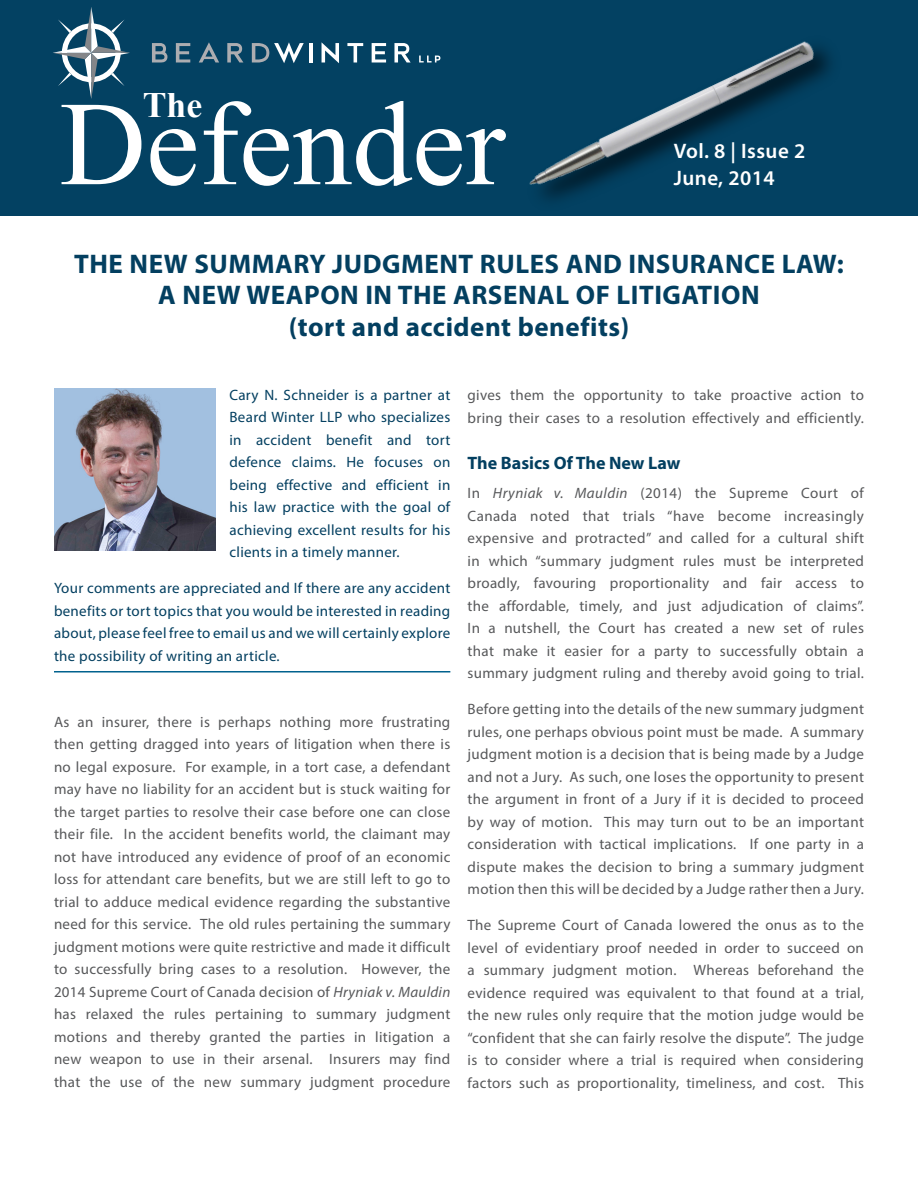
<style>
.page{position:relative;width:918px;height:1188px;background:#fff}
.page>*{position:absolute;margin:0;border:0;box-sizing:border-box;transform-origin:0 0}
.t1{font:119.85px "Times New Roman";color:#fff}
.t2{font:700 35.7px "Times New Roman";color:#fff}
.t3{font:700 27px/31.5px "Myriad Pro";letter-spacing:.02em;color:#033f60;text-align:center}
.t4{font:600 21px/27px "Myriad Pro";letter-spacing:.02em;color:#fff}
.Heading{font:700 18px "Myriad Pro";color:#033f60}
.t5{font:15px/22.5px "Myriad Pro";letter-spacing:.02em;color:#57585a;text-align:justify}
.t6{font:15px/22.5px "Myriad Pro";letter-spacing:.02em;color:#033f60;text-align:justify}
.s1{font-style:italic}
</style>
<div class="page">
<hr style="left:54px;top:671px;width:396px;height:2px;background:#00628e">
<div style="left:0;top:0;width:918px;height:216px;background:#034162"></div>
<img style="left:529px;top:41px;width:296px;height:159px">
<svg style="left:53px;top:7px;width:77px;height:92px"></svg>
<svg style="left:152px;top:43px;width:15px;height:20px"></svg>
<svg style="left:176px;top:43px;width:14px;height:19px"></svg>
<svg style="left:199px;top:42px;width:20px;height:21px"></svg>
<svg style="left:227px;top:43px;width:16px;height:19px"></svg>
<svg style="left:252px;top:42px;width:52px;height:21px"></svg>
<hr style="left:310px;top:43px;width:3px;height:20px;background:#fff">
<svg style="left:322px;top:43px;width:17px;height:20px"></svg>
<svg style="left:347px;top:43px;width:16px;height:19px"></svg>
<svg style="left:372px;top:43px;width:14px;height:19px"></svg>
<svg style="left:394px;top:43px;width:17px;height:19px"></svg>
<svg style="left:419px;top:56px;width:21px;height:6px"></svg>
<img style="left:54px;top:389px;width:162px;height:162px">
<p class="t2" style="left:143px;top:80px;width:61px">The</p>
<p class="t1" style="left:59px;top:64px;width:447px">Defender</p>
<p class="t4" style="left:674px;top:137px;width:133px">Vol. 8 | Issue 2<br>June, 2014</p>
<p class="t3" style="left:74px;top:247px;width:771px">THE NEW SUMMARY JUDGMENT RULES AND INSURANCE LAW:<br>A NEW WEAPON IN THE ARSENAL OF LITIGATION<br>(tort and accident benefits)</p>
<p class="t6" style="left:230px;top:383px;width:222px">Cary N. Schneider is a partner at Beard Winter LLP who specializes in accident benefit and tort defence claims. He focuses on being effective and efficient in his law practice with the goal of achieving excellent results for his clients in a timely manner.</p>
<p class="t6" style="left:54px;top:577px;width:398px">Your comments are appreciated and If there are any accident benefits or tort topics that you would be interested in reading about, please feel free to email us and we will certainly explore the possibility of writing an article.</p>
<p class="t5" style="left:54px;top:710px;width:398px">As an insurer, there is perhaps nothing more frustrating then getting dragged into years of litigation when there is no legal exposure. For example, in a tort case, a defendant may have no liability for an accident but is stuck waiting for the target parties to resolve their case before one can close their file. In the accident benefits world, the claimant may not have introduced any evidence of proof of an economic loss for attendant care benefits, but we are still left to go to trial to adduce medical evidence regarding the substantive need for this service. The old rules pertaining the summary judgment motions were quite restrictive and made it difficult to successfully bring cases to a resolution. However, the 2014 Supreme Court of Canada decision of <span class="s1">Hryniak v. Mauldin </span>has relaxed the rules pertaining to summary judgment motions and thereby granted the parties in litigation a new weapon to use in their arsenal. Insurers may find that the use of the new summary judgment procedure</p>
<p class="t5" style="left:468px;top:384px;width:398px">gives them the opportunity to take proactive action to bring their cases to a resolution effectively and efficiently.</p>
<p class="Heading" style="left:468px;top:451px;width:214px">The Basics Of The New Law</p>
<p class="t5" style="left:468px;top:482px;width:398px">In <span class="s1">Hryniak v. Mauldin</span> (2014) the Supreme Court of Canada noted that trials “have become increasingly expensive and protracted” and called for a cultural shift in which “summary judgment rules must be interpreted broadly, favouring proportionality and fair access to the affordable, timely, and just adjudication of claims”.<br>In a nutshell, the Court has created a new set of rules that make it easier for a party to successfully obtain a summary judgment ruling and thereby avoid going to trial.</p>
<p class="t5" style="left:468px;top:698px;width:398px">Before getting into the details of the new summary judgment rules, one perhaps obvious point must be made. A summary judgment motion is a decision that is being made by a Judge and not a Jury. As such, one loses the opportunity to present the argument in front of a Jury if it is decided to proceed by way of motion. This may turn out to be an important consideration with tactical implications. If one party in a dispute makes the decision to bring a summary judgment motion then this will be decided by a Judge rather then a Jury.</p>
<p class="t5" style="left:468px;top:914px;width:398px">The Supreme Court of Canada lowered the onus as to the level of evidentiary proof needed in order to succeed on a summary judgment motion. Whereas beforehand the evidence required was equivalent to that found at a trial, the new rules only require that the motion judge would be “confident that she can fairly resolve the dispute”. The judge is to consider where a trial is required when considering factors such as proportionality, timeliness, and cost. This</p>
</div>
